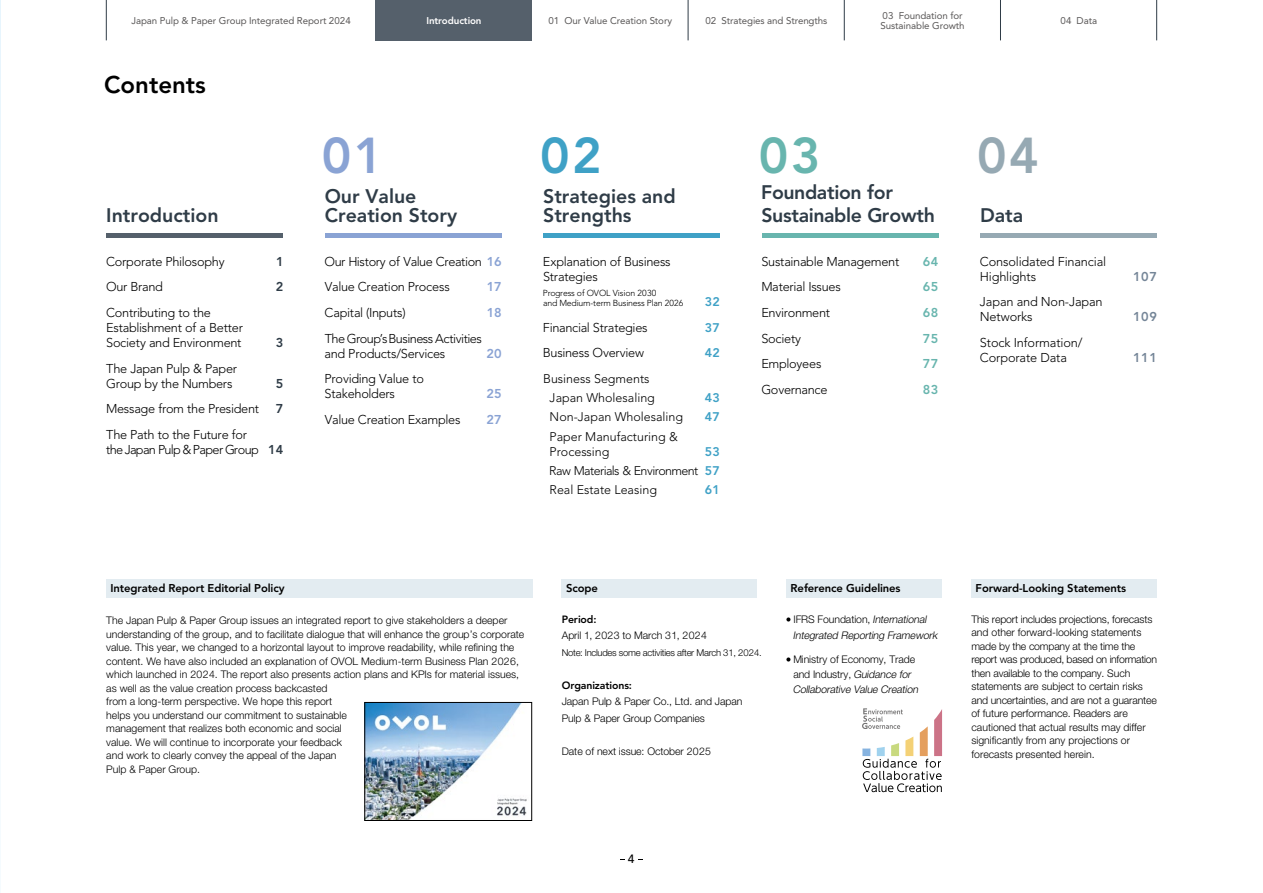
<style>
.page{position:relative;width:1263px;height:893px;background:#fff}
.page>*{position:absolute;margin:0;border:0;box-sizing:border-box;transform-origin:0 0}
.t1{font:800 49.95px "Avenir LT Std";color:#8aa3d4}
.t2{font:800 49.95px "Avenir LT Std";color:#3fa1c6}
.t3{font:800 49.95px "Avenir LT Std";color:#96a9b3}
.t4{font:800 49.95px "Avenir LT Std";color:#68b5ae}
.t5{font:800 24px "Avenir LT Std";color:#000}
.t6{font:800 19.5px/19.5px "Avenir LT Std";color:#2f3c47}
.t7{font:800 19.5px/23.5px "Avenir LT Std";letter-spacing:-.02em;color:#2f3c47}
.t8{font:300 12.75px/15px "Avenir LT Std";letter-spacing:-.02em;color:#000}
.t9{font:800 12.75px "Avenir LT Std";letter-spacing:.04em;color:#68b5ae}
.t10{font:800 12.75px "Avenir LT Std";letter-spacing:.02em;color:#8aa3d4}
.t11{font:800 12.75px "Avenir LT Std";letter-spacing:.04em;color:#748597}
.t12{font:800 12.75px "Avenir LT Std";color:#2f3c47}
.t13{font:300 12.45px/19.2px "Avenir LT Std";color:#000;text-align:center}
.t14{font:800 12.45px "Avenir LT Std";letter-spacing:.04em;color:#3fa1c6}
.t15{font:500 12px "Avenir LT Std";color:#000}
.t16{font:800 11.25px "Avenir LT Std";letter-spacing:-.01em;color:#000}
.t17{font:300 10.5px/13.5px "Helvetica Neue LT Std";color:#000}
.t18{font:italic 300 10.5px/15px "Helvetica Neue LT Std";color:#000}
.t19{font:800 10.5px "Avenir LT Std";letter-spacing:-.01em;color:#000}
.t20{font:9.75px/10.5px "Avenir LT Std";letter-spacing:-.01em;color:#595757}
.t21{font:800 9.75px "Avenir LT Std";letter-spacing:-.01em;color:#fff}
.t22{font:300 9.45px "Helvetica Neue LT Std";letter-spacing:-.025em;color:#000}
.t23{font:300 8.7px/10.5px "Avenir LT Std";letter-spacing:-.02em;color:#000}
.s1{font-weight:800;color:#2f3c47}
.s2{font-weight:800;color:#8aa3d4}
.s3{font-weight:800;color:#3fa1c6}
.s4{font-style:normal}
</style>
<div class="page">
<hr style="left:0;top:0;width:1px;height:893px;background:#f2f9fe">
<div style="left:971px;top:580px;width:186px;height:18px;background:#e3ecf1"></div>
<hr style="left:106px;top:233px;width:177px;height:4px;background:#55606b">
<hr style="left:325px;top:233px;width:177px;height:4px;background:#8aa3d4">
<hr style="left:543px;top:233px;width:177px;height:4px;background:#3fa1c6">
<hr style="left:980px;top:233px;width:177px;height:4px;background:#96a9b3">
<div style="left:562px;top:580px;width:195px;height:18px;background:#e3ecf1"></div>
<div style="left:106px;top:580px;width:426px;height:18px;background:#e3ecf1"></div>
<img style="left:366px;top:704px;width:161px;height:115px">
<div style="left:364px;top:702px;width:168px;height:119px;border:1px solid #000"></div>
<div style="left:786px;top:580px;width:156px;height:18px;background:#e3ecf1"></div>
<svg style="left:786px;top:617px;width:4px;height:4px"></svg>
<svg style="left:786px;top:657px;width:4px;height:4px"></svg>
<hr style="left:761px;top:233px;width:177px;height:4px;background:#68b5ae">
<svg style="left:862px;top:708px;width:80px;height:84px"></svg>
<div style="left:376px;top:0;width:156px;height:40px;background:#55606b"></div>
<hr style="left:1156px;top:0;width:1px;height:40px;background:#2f3c47">
<hr style="left:1000px;top:0;width:1px;height:40px;background:#2f3c47">
<hr style="left:844px;top:0;width:1px;height:40px;background:#2f3c47">
<hr style="left:688px;top:0;width:1px;height:40px;background:#2f3c47">
<hr style="left:106px;top:0;width:1px;height:40px;background:#2f3c47">
<p class="t20" style="left:131px;top:15px;width:221px">Japan Pulp &amp; Paper Group Integrated Report 2024</p>
<p class="t21" style="left:426px;top:15px;width:57px">Introduction</p>
<p class="t20" style="left:548px;top:15px;width:125px">01 Our Value Creation Story</p>
<p class="t20" style="left:705px;top:15px;width:123px">02 Strategies and Strengths</p>
<p class="t20" style="left:881px;top:10px;width:85px">03 Foundation for<br>Sustainable Growth</p>
<p class="t20" style="left:1060px;top:15px;width:38px">04 Data</p>
<h2 class="t5" style="left:104px;top:71px;width:103px">Contents</h2>
<h3 class="t6" style="left:106px;top:206px;width:114px">Introduction</h3>
<p class="t8" style="left:106px;top:254px;width:120px">Corporate Philosophy</p>
<p class="t12" style="left:276px;top:254px;width:9px">1</p>
<p class="t8" style="left:106px;top:279px;width:58px">Our Brand</p>
<p class="t12" style="left:276px;top:279px;width:9px">2</p>
<p class="t8" style="left:106px;top:305px;width:138px">Contributing to the<br>Establishment of a Better<br>Society and Environment</p>
<p class="t12" style="left:276px;top:335px;width:9px">3</p>
<p class="t8" style="left:106px;top:361px;width:132px">The Japan Pulp &amp; Paper<br>Group by the Numbers</p>
<p class="t12" style="left:276px;top:376px;width:9px">5</p>
<p class="t8" style="left:106px;top:401px;width:155px">Message from the President</p>
<p class="t12" style="left:276px;top:401px;width:9px">7</p>
<p class="t8" style="left:106px;top:427px;width:179px">The Path to the Future for<br>the Japan Pulp &amp; Paper Group <span class="s1">14</span></p>
<h1 class="t1" style="left:322px;top:127px;width:63px">01</h1>
<h1 class="t2" style="left:540px;top:127px;width:63px">02</h1>
<h1 class="t3" style="left:977px;top:127px;width:63px">04</h1>
<h1 class="t4" style="left:759px;top:127px;width:63px">03</h1>
<h3 class="t6" style="left:325px;top:186px;width:134px">Our Value<br>Creation Story</h3>
<h3 class="t6" style="left:543px;top:186px;width:134px">Strategies and<br>Strengths</h3>
<p class="t8" style="left:325px;top:248px;width:179px;line-height:25.7px">Our History of Value Creation <span class="s2">16<br></span>Value Creation Process</p>
<p class="t10" style="left:487px;top:279px;width:16px">17</p>
<p class="t8" style="left:325px;top:305px;width:83px">Capital (Inputs)</p>
<p class="t10" style="left:487px;top:305px;width:16px">18</p>
<p class="t8" style="left:325px;top:331px;width:159px">The Group’s Business Activities and Products/Services</p>
<p class="t10" style="left:486px;top:346px;width:17px">20</p>
<p class="t8" style="left:325px;top:371px;width:101px">Providing Value to<br>Stakeholders</p>
<p class="t10" style="left:486px;top:386px;width:17px">25</p>
<p class="t8" style="left:325px;top:412px;width:137px">Value Creation Examples</p>
<p class="t10" style="left:486px;top:412px;width:17px">27</p>
<p class="t8" style="left:543px;top:254px;width:129px">Explanation of Business<br>Strategies</p>
<p class="t23" style="left:543px;top:287px;width:142px">Progress of OVOL Vision 2030<br>and Medium-term Business Plan 2026</p>
<p class="t14" style="left:705px;top:294px;width:17px">32</p>
<p class="t8" style="left:543px;top:320px;width:106px">Financial Strategies</p>
<p class="t14" style="left:705px;top:320px;width:17px">37</p>
<p class="t8" style="left:543px;top:346px;width:103px">Business Overview</p>
<p class="t14" style="left:705px;top:346px;width:17px">42</p>
<p class="t13" style="left:543px;top:369px;width:113px">Business Segments<br>Japan Wholesaling</p>
<p class="t14" style="left:705px;top:390px;width:17px">43</p>
<p class="t13" style="left:550px;top:408px;width:135px">Non-Japan Wholesaling</p>
<p class="t14" style="left:705px;top:410px;width:17px">47</p>
<p class="t13" style="left:550px;top:429px;width:130px;line-height:15px;text-align:left">Paper Manufacturing &amp;<br>Processing</p>
<p class="t13" style="left:549px;top:442px;width:172px;text-align:justify;text-indent:156px"><span class="s3">53<br></span>Raw Materials &amp; Environment <span class="s3">57<br></span>Real Estate Leasing</p>
<p class="t14" style="left:705px;top:482px;width:17px">61</p>
<h3 class="t7" style="left:761px;top:180px;width:175px">Foundation for<br>Sustainable Growth</h3>
<p class="t8" style="left:761px;top:254px;width:139px">Sustainable Management</p>
<p class="t9" style="left:923px;top:254px;width:17px">64</p>
<p class="t8" style="left:761px;top:279px;width:81px">Material Issues</p>
<p class="t9" style="left:923px;top:279px;width:17px">65</p>
<p class="t8" style="left:761px;top:305px;width:70px">Environment</p>
<p class="t9" style="left:923px;top:305px;width:17px">68</p>
<p class="t8" style="left:761px;top:331px;width:41px">Society</p>
<p class="t9" style="left:923px;top:331px;width:17px">75</p>
<p class="t8" style="left:761px;top:356px;width:62px">Employees</p>
<p class="t9" style="left:923px;top:356px;width:17px">77</p>
<p class="t8" style="left:761px;top:382px;width:68px">Governance</p>
<p class="t9" style="left:923px;top:382px;width:17px">83</p>
<h3 class="t6" style="left:980px;top:206px;width:45px">Data</h3>
<p class="t8" style="left:980px;top:254px;width:128px">Consolidated Financial<br>Highlights</p>
<p class="t8" style="left:980px;top:294px;width:124px">Japan and Non-Japan<br>Networks</p>
<p class="t8" style="left:980px;top:335px;width:104px">Stock Information/<br>Corporate Data</p>
<p class="t11" style="left:1133px;top:269px;width:25px">107</p>
<p class="t11" style="left:1133px;top:309px;width:25px">109</p>
<p class="t11" style="left:1133px;top:350px;width:25px">111</p>
<p class="t16" style="left:110px;top:582px;width:176px">Integrated Report Editorial Policy</p>
<p class="t17" style="left:106px;top:613px;width:419px">The Japan Pulp &amp; Paper Group issues an integrated report to give stakeholders a deeper understanding of the group, and to facilitate dialogue that will enhance the group’s corporate value. This year, we changed to a horizontal layout to improve readability, while refining the content. We have also included an explanation of OVOL Medium-term Business Plan 2026, which launched in 2024. The report also presents action plans and KPIs for material issues, as well as the value creation process backcasted<br>from a long-term perspective. We hope this report<br>helps you understand our commitment to sustainable<br>management that realizes both economic and social<br>value. We will continue to incorporate your feedback<br>and work to clearly convey the appeal of the Japan<br>Pulp &amp; Paper Group.</p>
<p class="t16" style="left:566px;top:582px;width:33px">Scope</p>
<p class="t19" style="left:562px;top:613px;width:36px">Period:</p>
<p class="t17" style="left:562px;top:628px;width:147px">April 1, 2023 to March 31, 2024</p>
<p class="t22" style="left:562px;top:647px;width:201px">Note: Includes some activities after March 31, 2024.</p>
<p class="t19" style="left:562px;top:679px;width:72px">Organizations:</p>
<p class="t17" style="left:562px;top:693px;width:182px;line-height:16.5px">Japan Pulp &amp; Paper Co., Ltd. and Japan<br>Pulp &amp; Paper Group Companies</p>
<p class="t17" style="left:562px;top:744px;width:151px">Date of next issue: October 2025</p>
<p class="t16" style="left:790px;top:582px;width:112px">Reference Guidelines</p>
<p class="t18" style="left:793px;top:610px;width:148px;line-height:16.5px"><span class="s4">IFRS Foundation,</span> International<br>Integrated Reporting Framework</p>
<p class="t18" style="left:793px;top:651px;width:129px"><span class="s4">Ministry of Economy, Trade and Industry,</span> Guidance for<br>Collaborative Value Creation</p>
<p class="t16" style="left:976px;top:582px;width:152px">Forward-Looking Statements</p>
<p class="t17" style="left:971px;top:612px;width:187px">This report includes projections, forecasts and other forward-looking statements made by the company at the time the report was produced, based on information then available to the company. Such statements are subject to certain risks and uncertainties, and are not a guarantee of future performance. Readers are cautioned that actual results may differ significantly from any projections or forecasts presented herein.</p>
<p class="t15" style="left:628px;top:852px;width:8px">4</p>
</div>
